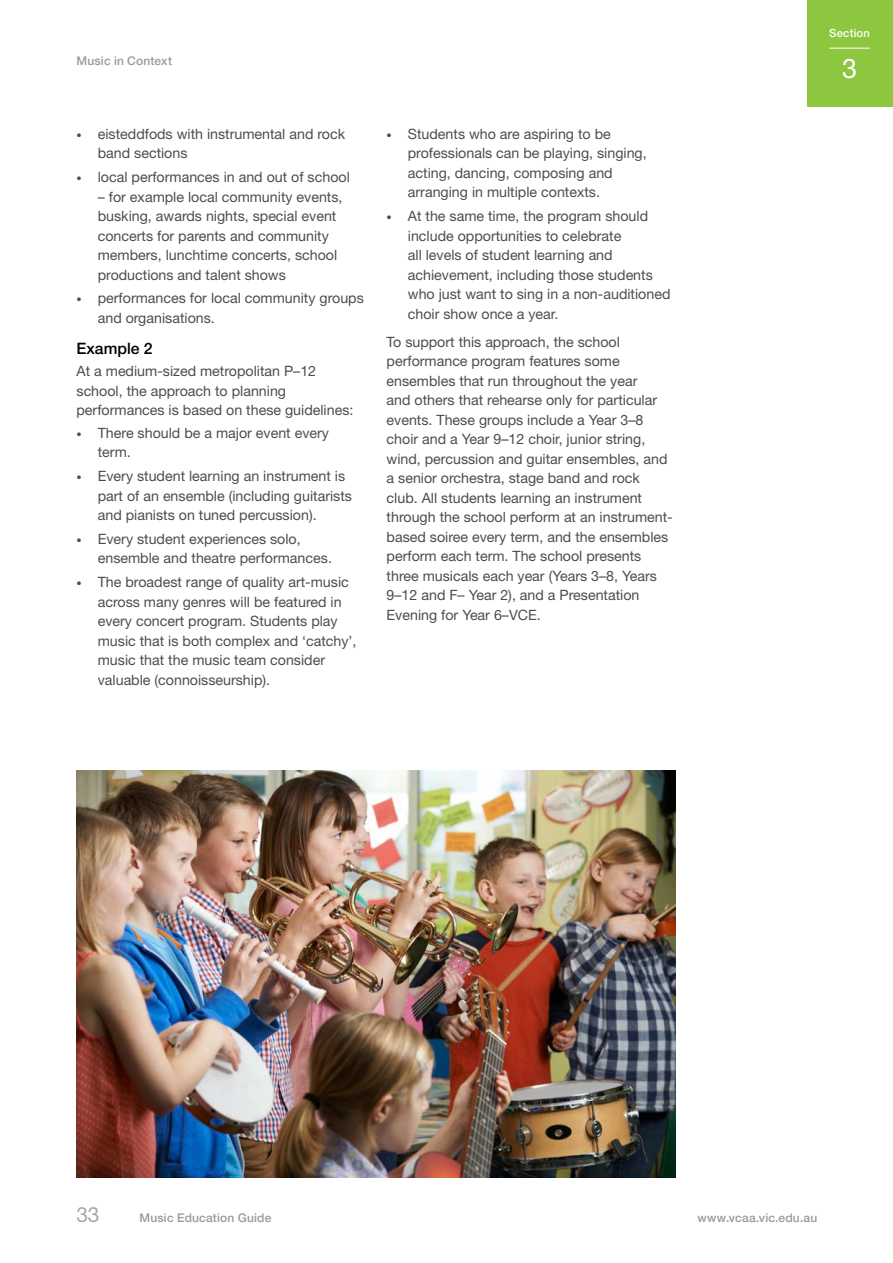
<style>
.page{position:relative;width:893px;height:1263px;background:#fff}
.page>*{position:absolute;margin:0;border:0;box-sizing:border-box;transform-origin:0 0}
.t1{font:27px "Helvetica Neue LT";color:#fff}
.t2{font:21px "Helvetica Neue LT";color:#a8a8a8}
.Header_05{font:500 15.75px "Helvetica Neue LT";color:#000}
.Body_Text{font:14.25px/19.5px "Helvetica Neue LT";color:#4d4d4f}
.Pre_bullet{font:14.25px/19.5px "Helvetica Neue LT";color:#4d4d4f}
.t3{font:500 12px "Helvetica Neue LT";letter-spacing:.015em;color:#999}
.t4{font:500 11.25px "Helvetica Neue LT";letter-spacing:.02em;color:#fff}
.s1{font-weight:300;font-size:10.5px}
</style>
<div class="page">
<img style="left:77px;top:770px;width:598px;height:408px">
<div style="left:808px;top:0;width:85px;height:106px;background:#8dc63f"></div>
<hr style="left:829px;top:48px;width:41px;height:1px;background:#fff">
<p class="t3" style="left:77px;top:53px;width:97px">Music in Context</p>
<p class="Body_Text" style="left:98px;top:124px;width:249px;text-indent:-21px"><span class="s1">•</span> eisteddfods with instrumental and rock band sections</p>
<p class="Body_Text" style="left:77px;top:167px;width:275px"><span class="s1">•</span> local performances in and out of school</p>
<p class="Body_Text" style="left:98px;top:187px;width:246px">– for example local community events, busking, awards nights, special event concerts for parents and community members, lunchtime concerts, school productions and talent shows</p>
<p class="Body_Text" style="left:98px;top:288px;width:268px;text-indent:-21px"><span class="s1">•</span> performances for local community groups and organisations.</p>
<p class="Header_05" style="left:77px;top:339px;width:78px">Example 2</p>
<p class="Pre_bullet" style="left:77px;top:361px;width:278px">At a medium-sized metropolitan P–12 school, the approach to planning performances is based on these guidelines:</p>
<p class="Body_Text" style="left:98px;top:423px;width:233px;text-indent:-21px"><span class="s1">•</span> There should be a major event every term.</p>
<p class="Body_Text" style="left:98px;top:466px;width:256px;text-indent:-21px"><span class="s1">•</span> Every student learning an instrument is part of an ensemble (including guitarists and pianists on tuned percussion).</p>
<p class="Body_Text" style="left:98px;top:529px;width:236px;text-indent:-21px"><span class="s1">•</span> Every student experiences solo, ensemble and theatre performances.</p>
<p class="Body_Text" style="left:98px;top:572px;width:260px;text-indent:-21px"><span class="s1">•</span> The broadest range of quality art-music across many genres will be featured in every concert program. Students play music that is both complex and ‘catchy’, music that the music team consider valuable (connoisseurship).</p>
<p class="Body_Text" style="left:408px;top:124px;width:240px;text-indent:-21px"><span class="s1">•</span> Students who are aspiring to be professionals can be playing, singing, acting, dancing, composing and arranging in multiple contexts.</p>
<p class="Body_Text" style="left:408px;top:206px;width:264px;text-indent:-21px"><span class="s1">•</span> At the same time, the program should include opportunities to celebrate<br>all levels of student learning and achievement, including those students who just want to sing in a non-auditioned choir show once a year.</p>
<p class="Body_Text" style="left:387px;top:332px;width:288px">To support this approach, the school performance program features some ensembles that run throughout the year<br>and others that rehearse only for particular events. These groups include a Year 3–8 choir and a Year 9–12 choir, junior string, wind, percussion and guitar ensembles, and a senior orchestra, stage band and rock club. All students learning an instrument through the school perform at an instrument&shy;based soiree every term, and the ensembles perform each term. The school presents three musicals each year (Years 3–8, Years 9–12 and F– Year 2), and a Presentation Evening for Year 6–VCE.</p>
<p class="t4" style="left:829px;top:27px;width:42px">Section</p>
<h1 class="t1" style="left:842px;top:53px;width:17px">3</h1>
<h2 class="t2" style="left:77px;top:1202px;width:24px">33</h2>
<p class="t3" style="left:140px;top:1211px;width:133px">Music Education Guide</p>
<p class="t3" style="left:697px;top:1211px;width:121px">www.vcaa.vic.edu.au</p>
</div>
